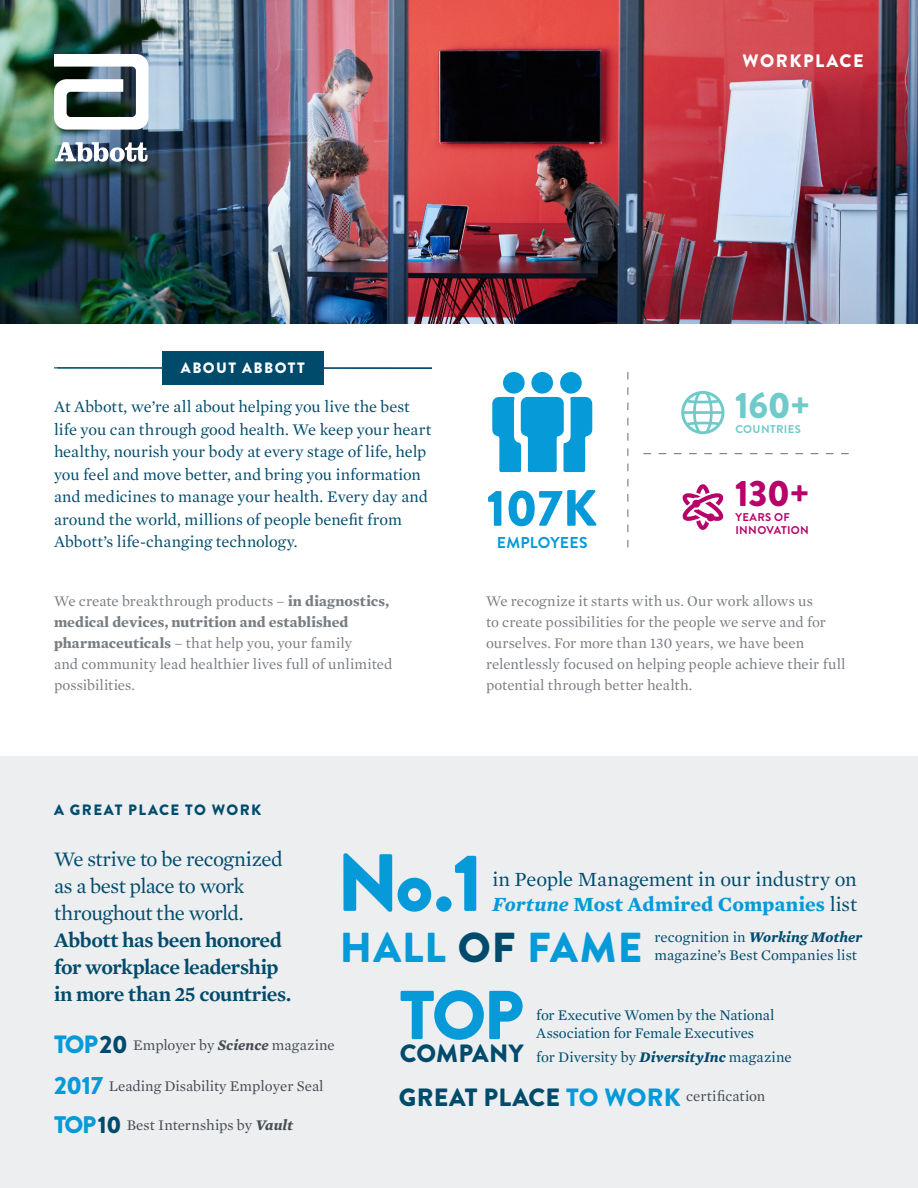
<style>
.page{position:relative;width:918px;height:1188px;background:#fff}
.page>*{position:absolute;margin:0;border:0;box-sizing:border-box;transform-origin:0 0}
.Body_Text_10_12__6pt{font:900 81px "Brandon Grotesque";color:#069ad9}
.Body_Text_10_12__6pt-2{font:900 69px "Brandon Grotesque";color:#069ad9}
.t1{font:900 51px "Brandon Grotesque";color:#069ad9}
.Body_Text_10_12__6pt-3{font:900 41.85px "Brandon Grotesque";letter-spacing:.03em;color:#069ad9}
.t2{font:900 36.75px "Brandon Grotesque";color:#6fcaca}
.t3{font:900 36.75px "Brandon Grotesque";color:#b70369}
.Body_Text_10_12__6pt-4{font:900 25.05px "Brandon Grotesque";letter-spacing:.005em;color:#004b6c}
.Introduction_17_20{font:600 21px/27px "Mercury Text G1";letter-spacing:-.025em;color:#004b6c}
.t4{font:20.55px "Mercury Text G1";letter-spacing:-.005em;color:#004b6c}
.t5{font:700 20.55px "Mercury Text G1";letter-spacing:.005em;color:#069ad9}
.Division_Descriptor{font:900 18px "Brandon Grotesque";letter-spacing:.08em;color:#fff}
.Introduction_17_20-2{font:16.5px/22.5px "Mercury Text G1";letter-spacing:-.005em;color:#004b6c}
.t6{font:700 15.75px "Brandon Grotesque";letter-spacing:.02em;color:#069ad9}
.Body_Text_10_14_-__1{font:15px/21px "Mercury Text G1";color:#787d83}
.Body_Text_10_12__9pt{font:15px/18px "Mercury Text G1";letter-spacing:-.005em;color:#004b6c}
.Body_Text_10_12__6pt-5{font:15px "Mercury Text G1";color:#464b54}
.Section_Title_10_12{font:900 15px "Brandon Grotesque";letter-spacing:.09em;color:#004b6c}
.Section_Title_10_12-2{font:900 15px "Brandon Grotesque";letter-spacing:.095em;color:#fff}
.t7{font:700 11.25px "Brandon Grotesque";letter-spacing:.035em;color:#b70369}
.t8{font:700 11.25px "Brandon Grotesque";letter-spacing:.03em;color:#6fcaca}
.s1{font-weight:700}
.s2{font-weight:400}
.s3{font-family:"Brandon Grotesque";font-weight:900;font-size:25.05px;color:#069ad9}
.s4{font-family:"Brandon Grotesque";font-weight:900;font-size:25.05px;color:#004b6c}
.s5{font-weight:700;font-style:italic}
.s6{font-family:"Brandon Grotesque";font-weight:900;font-size:24px;color:#069ad9}
.s7{font-family:"Brandon Grotesque";font-weight:900;font-size:24px;color:#004b6c}
.s8{font-style:italic}
.s9{font-weight:400;color:#004b6c}
.s10{color:#004b6c}
</style>
<div class="page">
<img style="left:0;top:0;width:918px;height:324px">
<div style="left:0;top:756px;width:918px;height:432px;background:#eceeef"></div>
<svg style="left:56px;top:368px;width:376px;height:1px"></svg>
<hr style="left:54px;top:367px;width:378px;height:1px;background:#004b6c">
<div style="left:162px;top:351px;width:162px;height:34px;background:#004b6c"></div>
<svg style="left:492px;top:372px;width:100px;height:100px"></svg>
<svg style="left:682px;top:484px;width:42px;height:46px"></svg>
<svg style="left:681px;top:391px;width:44px;height:43px"></svg>
<svg style="left:627px;top:372px;width:1px;height:176px"></svg>
<svg style="left:644px;top:453px;width:205px;height:1px"></svg>
<svg style="left:54px;top:54px;width:95px;height:76px"></svg>
<svg style="left:55px;top:142px;width:93px;height:20px"></svg>
<p class="Section_Title_10_12-2" style="left:181px;top:357px;width:125px">ABOUT ABBOTT</p>
<p class="Introduction_17_20-2" style="left:54px;top:395px;width:379px">At Abbott, we’re all about helping you live the best life you can through good health. We keep your heart healthy, nourish your body at every stage of life, help you feel and move better, and bring you information and medicines to manage your health. Every day and around the world, millions of people benefit from Abbott’s life-changing technology.</p>
<p class="t1" style="left:487px;top:472px;width:112px">107K</p>
<p class="t6" style="left:497px;top:531px;width:92px">EMPLOYEES</p>
<p class="Division_Descriptor" style="left:743px;top:48px;width:123px">WORKPLACE</p>
<p class="t2" style="left:735px;top:379px;width:76px">160+</p>
<p class="t8" style="left:735px;top:421px;width:67px">COUNTRIES</p>
<p class="t3" style="left:735px;top:467px;width:75px">130+</p>
<p class="t7" style="left:735px;top:509px;width:56px">YEARS OF</p>
<p class="t7" style="left:735px;top:522px;width:75px">INNOVATION</p>
<p class="Body_Text_10_14_-__1" style="left:54px;top:589px;width:340px">We create breakthrough products – <span class="s1">in diagnostics, medical devices, nutrition and established pharmaceuticals</span> – that help you, your family<br>and community lead healthier lives full of unlimited possibilities.</p>
<p class="Body_Text_10_14_-__1" style="left:486px;top:589px;width:361px">We recognize it starts with us. Our work allows us<br>to create possibilities for the people we serve and for ourselves. For more than 130 years, we have been relentlessly focused on helping people achieve their full potential through better health.</p>
<p class="Section_Title_10_12" style="left:54px;top:799px;width:209px">A GREAT PLACE TO WORK</p>
<p class="Introduction_17_20" style="left:54px;top:844px;width:239px"><span class="s2">We strive to be recognized as a best place to work throughout the world.<br></span>Abbott has been honored for workplace leadership in more than 25 countries.</p>
<p class="Body_Text_10_12__6pt-5" style="left:54px;top:1035px;width:282px"><span class="s3">TOP</span><span class="s4">20</span> Employer by <span class="s5">Science</span> magazine</p>
<p class="Body_Text_10_12__6pt-5" style="left:54px;top:1075px;width:271px"><span class="s3">2017</span> Leading Disability Employer Seal</p>
<p class="Body_Text_10_12__6pt-5" style="left:54px;top:1115px;width:240px"><span class="s6">TOP</span><span class="s7">10</span> Best Internships by <span class="s5">Vault</span></p>
<p class="Body_Text_10_12__6pt" style="left:337px;top:826px;width:148px">No.1</p>
<p class="t4" style="left:492px;top:864px;width:366px">in People Management in our industry on</p>
<p class="t5" style="left:492px;top:888px;width:366px"><span class="s8">Fortune</span> Most Admired Companies <span class="s9">list</span></p>
<p class="Body_Text_10_12__6pt-3" style="left:340px;top:918px;width:304px">HALL <span class="s10">OF</span> FAME</p>
<p class="Body_Text_10_12__9pt" style="left:654px;top:928px;width:209px">recognition in <span class="s5">Working Mother</span></p>
<p class="Body_Text_10_12__9pt" style="left:654px;top:946px;width:204px">magazine’s Best Companies list</p>
<p class="Body_Text_10_12__6pt-2" style="left:400px;top:966px;width:126px">TOP</p>
<p class="Body_Text_10_12__6pt-4" style="left:400px;top:1035px;width:125px">COMPANY</p>
<p class="Body_Text_10_12__9pt" style="left:536px;top:1005px;width:240px">for Executive Women by the National<br>Association for Female Executives</p>
<p class="Body_Text_10_12__9pt" style="left:536px;top:1048px;width:257px">for Diversity by <span class="s5">DiversityInc</span> magazine</p>
<p class="Body_Text_10_12__6pt-5" style="left:399px;top:1085px;width:368px"><span class="s4">GREAT PLACE</span> <span class="s3">TO WORK</span> certification</p>
</div>
